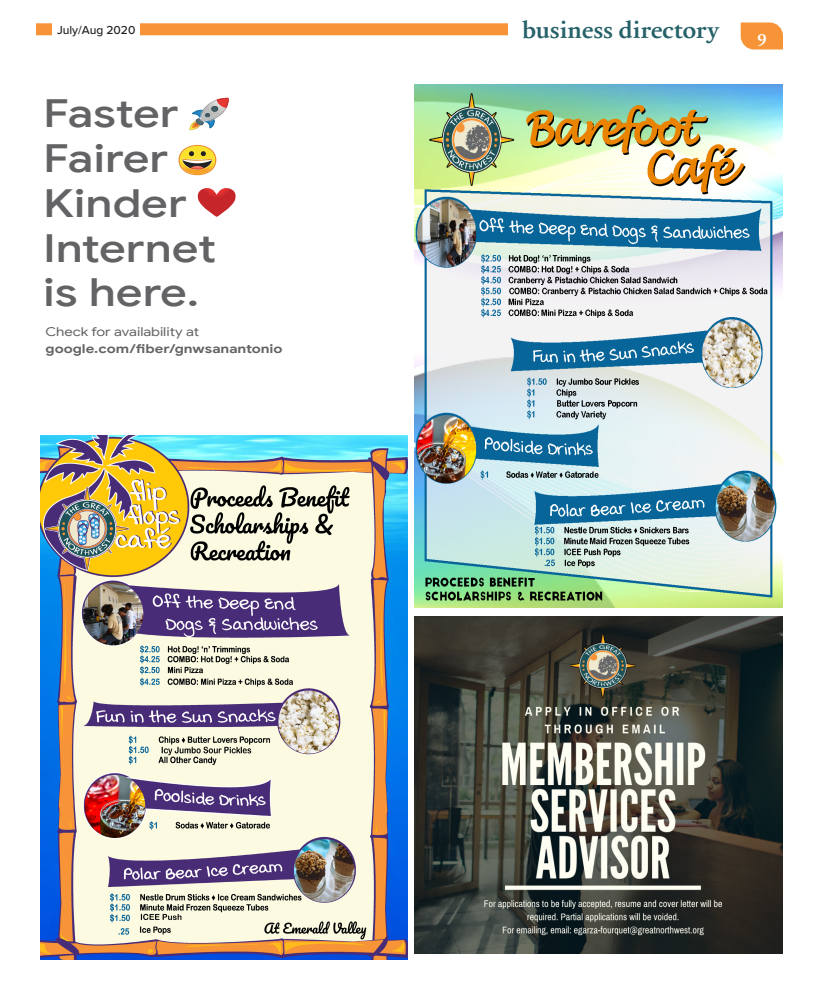
<style>
.page{position:relative;width:819px;height:990px;background:#fff}
.page>*{position:absolute;margin:0;border:0;box-sizing:border-box;transform-origin:0 0}
.t1{font:500 38.6px/44.7px "Google Sans";color:#636366;scale:1.2 1}
.t2{font:700 24px "Calendas Plus";color:#266169}
.t3{font:700 18px "Calendas Plus";color:#fff}
.t4{font:700 12.2px/16.3px "Google Sans";color:#636366;scale:1.2 1}
.t5{font:500 12px "Proxima Nova";color:#231f20}
.s1{font-weight:400}
</style>
<div class="page">
<div style="left:36px;top:23px;width:630px;height:12px;background:#f79437"></div>
<div style="left:53px;top:13px;width:87px;height:32px;background:#fff"></div>
<svg style="left:740px;top:22px;width:43px;height:28px"></svg>
<div style="left:508px;top:20px;width:226px;height:32px;background:#fff"></div>
<img style="left:414px;top:616px;width:369px;height:338px">
<img style="left:40px;top:435px;width:368px;height:525px">
<img style="left:414px;top:84px;width:369px;height:524px">
<svg style="left:41px;top:97px;width:367px;height:339px"></svg>
<p class="t5" style="left:69px;top:23px;width:52px">APR 2017</p>
<p class="t2" style="left:522px;top:12px;width:200px">business directory</p>
<p class="t5" style="left:57px;top:23px;width:80px">July/Aug 2020</p>
<p class="t1" style="left:43px;top:92px;width:146px">Faster<br>Fairer<br>Kinder<br>Internet is here.</p>
<p class="t4" style="left:46px;top:324px;width:199px"><span class="s1">Check for availability at </span>google.com/fiber/gnwsanantonio</p>
<h3 class="t3" style="left:757px;top:23px;width:11px">9</h3>
</div>
